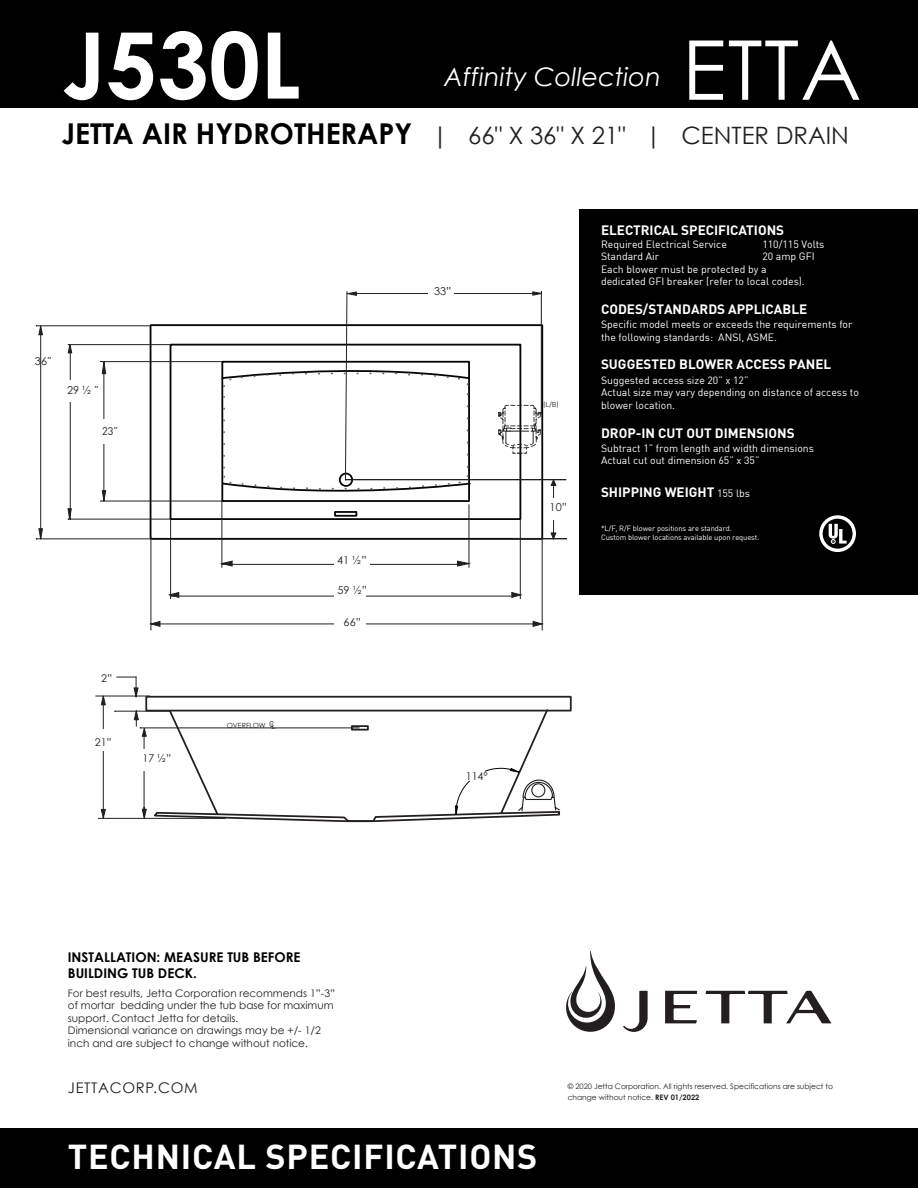
<style>
.page{position:relative;width:918px;height:1188px;background:#fff}
.page>*{position:absolute;margin:0;border:0;box-sizing:border-box;transform-origin:0 0}
.t1{font:700 91.8px "Century Gothic";color:#fff}
.t2{font:82.5px "Century Gothic";color:#fff}
.t3{font:700 34.2px "DIN";letter-spacing:.025em;color:#fff}
.t4{font:italic 25.5px "Century Gothic";color:#fff}
.t5{font:24px "Century Gothic";color:#231f20}
.t6{font:14.7px "Century Gothic";letter-spacing:.05em;color:#231f20}
.t7{font:700 13.5px "DIN";color:#fff}
.t8{font:700 13.5px/16.2px "Century Gothic";color:#000}
.t9{font:10.95px "Century Gothic";color:#231f20}
.t10{font:10.95px "DIN Offc";color:#231f20}
.t11{font:10.65px "Century Gothic";color:#231f20}
.t12{font:10.5px/12.6px "DIN";color:#fff}
.t13{font:10.5px/12.6px "Century Gothic";color:#231f20}
.t14{font:7.5px/10.9px "Century Gothic";color:#231f20}
.t15{font:7.5px/9px "DIN";letter-spacing:-.01em;color:#fff}
.t16{font:7.05px "Century Gothic";color:#231f20}
.t17{font:6.9px "DIN Offc";color:#231f20}
.s1{font-weight:700;font-size:28.65px;color:#000}
.s2{font-family:"DIN Offc"}
.s3{font-family:"DIN Offc";font-size:8.25px}
.s4{font-weight:400;font-size:10.5px}
.s5{font-weight:700}
</style>
<div class="page">
<div style="left:0;top:1129px;width:918px;height:59px;background:#000"></div>
<div style="left:0;top:0;width:918px;height:107px;background:#000"></div>
<svg style="left:706px;top:991px;width:125px;height:32px"></svg>
<svg style="left:665px;top:991px;width:32px;height:32px"></svg>
<svg style="left:566px;top:951px;width:82px;height:81px"></svg>
<div style="left:580px;top:209px;width:338px;height:385px;background:#000"></div>
<svg style="left:819px;top:515px;width:37px;height:37px"></svg>
<hr style="left:104px;top:369px;width:1px;height:132px;background:#231f20">
<hr style="left:101px;top:361px;width:121px;height:1px;background:#231f20">
<hr style="left:101px;top:501px;width:121px;height:1px;background:#231f20">
<svg style="left:102px;top:490px;width:4px;height:12px"></svg>
<svg style="left:102px;top:361px;width:4px;height:13px"></svg>
<hr style="left:70px;top:353px;width:1px;height:166px;background:#231f20">
<hr style="left:68px;top:344px;width:102px;height:1px;background:#231f20">
<hr style="left:68px;top:519px;width:103px;height:1px;background:#231f20">
<svg style="left:68px;top:508px;width:4px;height:12px"></svg>
<svg style="left:68px;top:344px;width:4px;height:9px"></svg>
<hr style="left:40px;top:333px;width:1px;height:206px;background:#231f20">
<hr style="left:36px;top:326px;width:114px;height:1px;background:#231f20">
<hr style="left:36px;top:539px;width:114px;height:1px;background:#231f20">
<svg style="left:39px;top:528px;width:4px;height:12px"></svg>
<svg style="left:39px;top:325px;width:4px;height:10px"></svg>
<div style="left:58px;top:381px;width:31px;height:21px;background:#fff"></div>
<div style="left:91px;top:419px;width:29px;height:25px;background:#fff"></div>
<hr style="left:513px;top:539px;width:54px;height:1px;background:#231f20">
<hr style="left:345px;top:480px;width:221px;height:1px;background:#231f20">
<svg style="left:551px;top:480px;width:5px;height:59px"></svg>
<div style="left:544px;top:499px;width:31px;height:21px;background:#fff"></div>
<svg style="left:150px;top:291px;width:393px;height:339px"></svg>
<div style="left:145px;top:696px;width:427px;height:16px;border:2px solid #231f20"></div>
<svg style="left:151px;top:709px;width:410px;height:109px"></svg>
<div style="left:351px;top:725px;width:18px;height:6px;border:2px solid #231f20"></div>
<svg style="left:101px;top:809px;width:5px;height:9px"></svg>
<hr style="left:103px;top:705px;width:1px;height:104px;background:#231f20">
<hr style="left:98px;top:818px;width:127px;height:1px;background:#231f20">
<svg style="left:101px;top:695px;width:5px;height:10px"></svg>
<svg style="left:142px;top:809px;width:5px;height:10px"></svg>
<hr style="left:144px;top:735px;width:1px;height:81px;background:#231f20">
<hr style="left:140px;top:728px;width:219px;height:1px;background:#231f20">
<div style="left:138px;top:749px;width:11px;height:21px;background:#fff"></div>
<svg style="left:117px;top:677px;width:21px;height:19px"></svg>
<svg style="left:134px;top:712px;width:13px;height:25px"></svg>
<hr style="left:96px;top:696px;width:54px;height:1px;background:#231f20">
<hr style="left:115px;top:711px;width:55px;height:1px;background:#231f20">
<div style="left:98px;top:730px;width:10px;height:21px;background:#fff"></div>
<svg style="left:216px;top:781px;width:287px;height:42px"></svg>
<svg style="left:485px;top:768px;width:34px;height:4px"></svg>
<svg style="left:517px;top:779px;width:44px;height:33px"></svg>
<h1 class="t1" style="left:62px;top:-4px;width:240px">J530L</h1>
<h3 class="t4" style="left:444px;top:59px;width:218px">Affinity Collection</h3>
<h2 class="t2" style="left:682px;top:12px;width:181px">ETTA</h2>
<h3 class="t5" style="left:62px;top:119px;width:789px"><span class="s1">JETTA AIR HY</span><span class="s1">DR</span><span class="s1">OTHERAPY</span> | 66" X 36" X 21" | CENTER DRAIN</h3>
<p class="t9" style="left:35px;top:353px;width:18px">36<span class="s2">”</span></p>
<p class="t9" style="left:67px;top:383px;width:33px">29 ½ <span class="s2">”</span></p>
<p class="t10" style="left:102px;top:424px;width:18px">23”</p>
<p class="t11" style="left:101px;top:670px;width:13px">2”</p>
<p class="t11" style="left:95px;top:734px;width:19px">21”</p>
<p class="t11" style="left:142px;top:750px;width:30px">17 ½”</p>
<p class="t16" style="left:227px;top:721px;width:51px">OVERFLOW <sup>C</sup><span class="s3">L</span></p>
<p class="t9" style="left:337px;top:552px;width:31px">41 ½”</p>
<p class="t9" style="left:338px;top:583px;width:31px">59 ½”</p>
<p class="t9" style="left:344px;top:615px;width:19px">66”</p>
<p class="t9" style="left:434px;top:284px;width:19px">33”</p>
<p class="t17" style="left:543px;top:400px;width:17px">(L/B)</p>
<p class="t9" style="left:550px;top:499px;width:19px">10”</p>
<p class="t7" style="left:601px;top:221px;width:185px">ELECTRICAL SPECIFICATIONS</p>
<p class="t12" style="left:601px;top:237px;width:127px">Required Electrical Service</p>
<p class="t12" style="left:762px;top:237px;width:64px">110/115 Volts</p>
<p class="t12" style="left:601px;top:250px;width:60px">Standard Air</p>
<p class="t12" style="left:601px;top:250px;width:215px;text-indent:161px">20 amp GFI<br>Each blower must be protected by a<br>dedicated GFI breaker (refer to local codes).</p>
<p class="t7" style="left:601px;top:300px;width:208px">CODES/STANDARDS APPLICABLE</p>
<p class="t12" style="left:601px;top:318px;width:253px">Specific model meets or exceeds the requirements for the following standards: ANSI, ASME.</p>
<p class="t7" style="left:601px;top:356px;width:232px">SUGGESTED BLOWER ACCESS PANEL</p>
<p class="t12" style="left:601px;top:373px;width:259px">Suggested access size 20” x 12”<br>Actual size may vary depending on distance of access to blower location.</p>
<p class="t7" style="left:601px;top:424px;width:195px">DROP-IN CUT OUT DIMENSIONS</p>
<p class="t12" style="left:601px;top:442px;width:215px">Subtract 1” from length and width dimensions<br>Actual cut out dimension 65” x 35”</p>
<p class="t7" style="left:601px;top:483px;width:150px">SHIPPING WEIGHT <span class="s4">155 lbs</span></p>
<p class="t15" style="left:601px;top:524px;width:160px">*L/F, R/F blower positions are standard.<br>Custom blower locations available upon request.</p>
<p class="t11" style="left:466px;top:769px;width:24px">114°</p>
<p class="t8" style="left:68px;top:948px;width:234px">INSTALLATION: MEASURE TUB BEFORE<br>BUILDING TUB DECK.</p>
<p class="t13" style="left:68px;top:986px;width:269px">For best results, Jetta Corporation recommends 1”-3” of mortar bedding under the tub base for maximum support. Contact Jetta for details.<br>Dimensional variance on drawings may be +/- 1/2 inch and are subject to change without notice.</p>
<h3 class="t6" style="left:68px;top:1077px;width:131px">JETTACORP.COM</h3>
<p class="t14" style="left:568px;top:1081px;width:267px">© 2020 Jetta Corporation. All rights reserved. Specifications are subject to change without notice. <span class="s5">REV 0</span><span class="s5">1/2022</span></p>
<h3 class="t3" style="left:68px;top:1135px;width:471px">TECHNICAL SPECIFICATIONS</h3>
</div>
